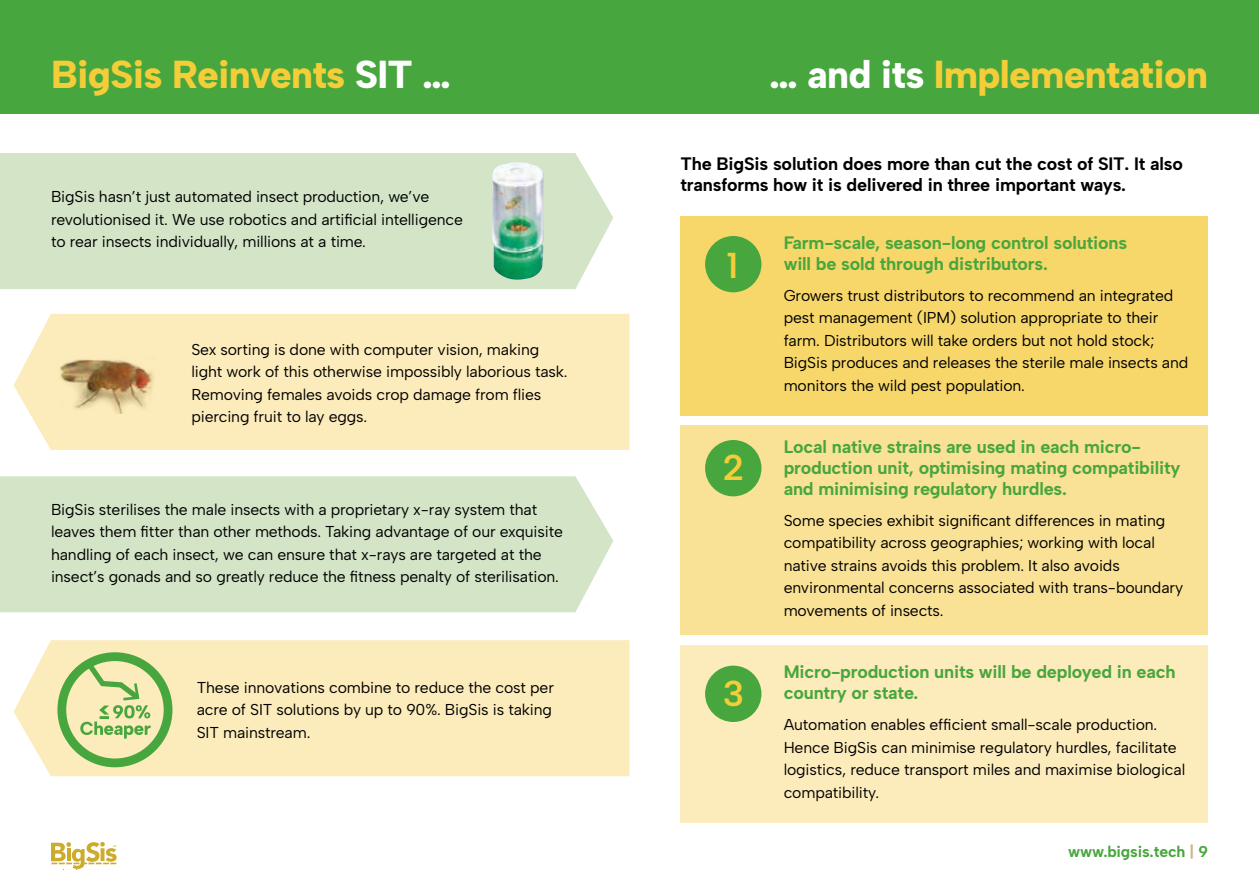
<style>
.page{position:relative;width:1259px;height:893px;background:#fff}
.page>*{position:absolute;margin:0;border:0;box-sizing:border-box;transform-origin:0 0}
.t1{font:800 39px "Albert Sans";letter-spacing:-.02em;color:#f4cd39}
.t2{font:600 36px "Albert Sans";color:#f4cd39}
.t3{font:700 18px/21px "Albert Sans";letter-spacing:-.01em;color:#48a63e}
.t4{font:700 18px/21px "Albert Sans";letter-spacing:-.01em;color:#000}
.t5{font:15.75px/22.5px "Albert Sans";letter-spacing:-.01em;color:#000}
.t6{font:700 15.75px "Albert Sans";letter-spacing:-.01em;color:#48a63e}
.s1{color:#fff}
.s2{color:#cfb58a}
</style>
<div class="page">
<svg style="left:51px;top:842px;width:66px;height:27px"></svg>
<div style="left:680px;top:216px;width:528px;height:199px;background:#f7d76a"></div>
<div style="left:680px;top:425px;width:528px;height:210px;background:#f9e195"></div>
<div style="left:680px;top:645px;width:528px;height:178px;background:#fcebbb"></div>
<div style="left:0;top:0;width:1259px;height:114px;background:#48a63e"></div>
<div style="left:0;top:153px;width:613px;height:136px;background:#d3e4c7"></div>
<div style="left:0;top:476px;width:613px;height:136px;background:#d3e4c7"></div>
<div style="left:14px;top:314px;width:615px;height:136px;background:#fcebbb"></div>
<div style="left:14px;top:640px;width:615px;height:136px;background:#fcebbb"></div>
<img style="left:56px;top:356px;width:99px;height:57px">
<div style="left:57px;top:652px;width:115px;height:115px;border:9px solid #48a63e;border-radius:50%"></div>
<svg style="left:80px;top:659px;width:71px;height:80px;background:#cad898"></svg>
<div style="left:705px;top:236px;width:56px;height:56px;background:#48a63e;border-radius:50%"></div>
<div style="left:705px;top:440px;width:56px;height:56px;background:#48a63e;border-radius:50%"></div>
<div style="left:705px;top:666px;width:56px;height:56px;background:#48a63e;border-radius:50%"></div>
<img style="left:488px;top:162px;width:56px;height:120px">
<h1 class="t1" style="left:51px;top:51px;width:401px">BigSis Reinvents <span class="s1">SIT …</span></h1>
<h1 class="t1" style="left:769px;top:51px;width:440px"><span class="s1">… and its</span> Implementation</h1>
<p class="t5" style="left:51px;top:185px;width:413px">BigSis hasn’t just automated insect production, we’ve revolutionised it. We use robotics and artificial intelligence to rear insects individually, millions at a time.</p>
<p class="t5" style="left:191px;top:338px;width:378px">Sex sorting is done with computer vision, making light work of this otherwise impossibly laborious task.<br>Removing females avoids crop damage from flies piercing fruit to lay eggs.</p>
<p class="t5" style="left:51px;top:498px;width:513px">BigSis sterilises the male insects with a proprietary x-ray system that leaves them fitter than other methods. Taking advantage of our exquisite handling of each insect, we can ensure that x-rays are targeted at the insect’s gonads and so greatly reduce the fitness penalty of sterilisation.</p>
<p class="t5" style="left:197px;top:676px;width:359px">These innovations combine to reduce the cost per acre of SIT solutions by up to 90%. BigSis is taking<br>SIT mainstream.</p>
<p class="t4" style="left:680px;top:153px;width:504px">The BigSis solution does more than cut the cost of SIT. It also transforms how it is delivered in three important ways.</p>
<h2 class="t2" style="left:726px;top:244px;width:13px">1</h2>
<h2 class="t2" style="left:723px;top:446px;width:23px">2</h2>
<h2 class="t2" style="left:722px;top:671px;width:23px">3</h2>
<p class="t3" style="left:783px;top:232px;width:345px">Farm-scale, season-long control solutions will be sold through distributors.</p>
<p class="t5" style="left:783px;top:284px;width:406px">Growers trust distributors to recommend an integrated pest management (IPM) solution appropriate to their farm. Distributors will take orders but not hold stock; BigSis produces and releases the sterile male insects and monitors the wild pest population.</p>
<p class="t3" style="left:783px;top:436px;width:398px">Local native strains are used in each micro&shy;production unit, optimising mating compatibility and minimising regulatory hurdles.</p>
<p class="t5" style="left:783px;top:509px;width:401px">Some species exhibit significant differences in mating compatibility across geographies; working with local native strains avoids this problem. It also avoids environmental concerns associated with trans-boundary movements of insects.</p>
<p class="t3" style="left:783px;top:662px;width:393px">Micro-production units will be deployed in each country or state.</p>
<p class="t5" style="left:783px;top:714px;width:403px">Automation enables efficient small-scale production.<br>Hence BigSis can minimise regulatory hurdles, facilitate logistics, reduce transport miles and maximise biological compatibility.</p>
<p class="t6" style="left:1068px;top:842px;width:141px">www.bigsis.tech <span class="s2">|</span> 9</p>
</div>
